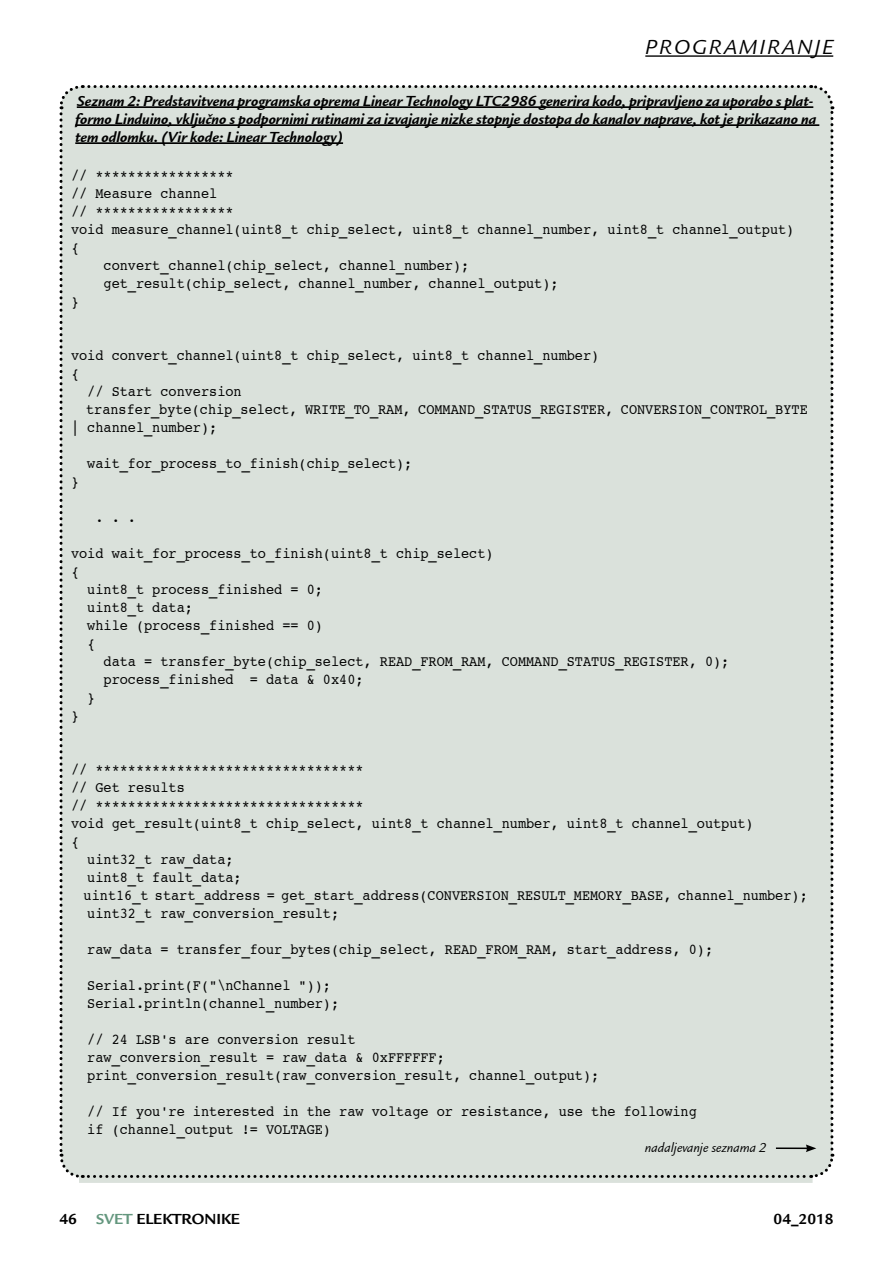
<style>
.page{position:relative;width:893px;height:1263px;background:#fff}
.page>*{position:absolute;margin:0;border:0;box-sizing:border-box;transform-origin:0 0}
.t1{font:italic 21px "Legacy San Itc T";color:#000}
.t2{font:15px/18px "Courier 10 Pitch BT";color:#000;scale:.9 1}
.t3{font:italic 700 15px/18px "Legacy San Itc T";color:#000}
.t4{font:700 15px "Legacy San Itc T";color:#000}
.t5{font:italic 13.5px "Legacy San Itc T";color:#000}
.s1{color:#64977e}
</style>
<div class="page">
<div style="left:79px;top:1147px;width:734px;height:36px;background:#dae1db"></div>
<div style="left:59px;top:85px;width:776px;height:1094px;background:#dae1db"></div>
<hr style="left:645px;top:55px;width:188px;height:2px;background:#000">
<h1 class="t1" style="left:645px;top:35px;width:64px">program</h1>
<h1 class="t1" style="left:759px;top:35px;width:22px">iranj</h1>
<h1 class="t1" style="left:822px;top:35px;width:13px">e</h1>
<p class="t3" style="left:75px;top:92px;width:742px">Seznam 2: Predstavitvena programska oprema Linear Technology LTC2986 generira kodo, pripravljeno za uporabo s plat&shy;formo Linduino, vključno s podpornimi rutinami za izvajanje nizke stopnje dostopa do kanalov naprave, kot je prikazano na tem odlomku. (Vir kode: Linear Technology)</p>
<p class="t2" style="left:71px;top:167px;width:182px">// *****************</p>
<p class="t2" style="left:71px;top:185px;width:164px">// Measure channel</p>
<p class="t2" style="left:71px;top:203px;width:182px">// *****************</p>
<p class="t2" style="left:71px;top:221px;width:805px">void measure_channel(uint8_t chip_select, uint8_t channel_number, uint8_t channel_output)</p>
<p class="t2" style="left:71px;top:239px;width:11px">{</p>
<p class="t2" style="left:104px;top:257px;width:408px">convert_channel(chip_select, channel_number);</p>
<p class="t2" style="left:104px;top:275px;width:507px">get_result(chip_select, channel_number, channel_output);</p>
<p class="t2" style="left:71px;top:293px;width:11px">}</p>
<p class="t2" style="left:71px;top:347px;width:588px">void convert_channel(uint8_t chip_select, uint8_t channel_number)</p>
<p class="t2" style="left:71px;top:365px;width:11px">{</p>
<p class="t2" style="left:87px;top:383px;width:173px">// Start conversion</p>
<p class="t2" style="left:86px;top:401px;width:803px">transfer_byte(chip_select, WRITE_TO_RAM, COMMAND_STATUS_REGISTER, CONVERSION_CONTROL_BYTE</p>
<p class="t2" style="left:71px;top:419px;width:164px">| channel_number);</p>
<p class="t2" style="left:87px;top:455px;width:363px">wait_for_process_to_finish(chip_select);</p>
<p class="t2" style="left:71px;top:473px;width:11px">}</p>
<p class="t2" style="left:95px;top:509px;width:47px">. . .</p>
<p class="t2" style="left:71px;top:545px;width:471px">void wait_for_process_to_finish(uint8_t chip_select)</p>
<p class="t2" style="left:71px;top:563px;width:11px">{</p>
<p class="t2" style="left:87px;top:581px;width:263px">uint8_t process_finished = 0;</p>
<p class="t2" style="left:87px;top:599px;width:119px">uint8_t data;</p>
<p class="t2" style="left:87px;top:617px;width:263px">while (process_finished == 0)</p>
<p class="t2" style="left:87px;top:635px;width:11px">{</p>
<p class="t2" style="left:104px;top:653px;width:697px">data = transfer_byte(chip_select, READ_FROM_RAM, COMMAND_STATUS_REGISTER, 0);</p>
<p class="t2" style="left:104px;top:671px;width:290px">process_finished = data &amp; 0x40;</p>
<p class="t2" style="left:87px;top:689px;width:11px">}</p>
<p class="t2" style="left:71px;top:707px;width:11px">}</p>
<p class="t2" style="left:71px;top:761px;width:327px">// *********************************</p>
<p class="t2" style="left:71px;top:779px;width:128px">// Get results</p>
<p class="t2" style="left:71px;top:797px;width:327px">// *********************************</p>
<p class="t2" style="left:71px;top:815px;width:760px">void get_result(uint8_t chip_select, uint8_t channel_number, uint8_t channel_output)</p>
<p class="t2" style="left:71px;top:833px;width:11px">{</p>
<p class="t2" style="left:87px;top:851px;width:164px">uint32_t raw_data;</p>
<p class="t2" style="left:87px;top:869px;width:173px">uint8_t fault_data;</p>
<p class="t2" style="left:84px;top:887px;width:806px">uint16_t start_address = get_start_address(CONVERSION_RESULT_MEMORY_BASE, channel_number);</p>
<p class="t2" style="left:87px;top:905px;width:281px">uint32_t raw_conversion_result;</p>
<p class="t2" style="left:87px;top:941px;width:697px">raw_data = transfer_four_bytes(chip_select, READ_FROM_RAM, start_address, 0);</p>
<p class="t2" style="left:87px;top:977px;width:281px">Serial.print(F("\nChannel "));<br>Serial.println(channel_number);</p>
<p class="t2" style="left:87px;top:1031px;width:570px">// 24 LSB's are conversion result<br>raw_conversion_result = raw_data &amp; 0xFFFFFF; print_conversion_result(raw_conversion_result, channel_output);</p>
<p class="t2" style="left:87px;top:1103px;width:679px">// If you're interested in the raw voltage or resistance, use the following if (channel_output != VOLTAGE)</p>
<p class="t5" style="left:645px;top:1140px;width:123px">nadaljevanje seznama 2</p>
<p class="t4" style="left:60px;top:1210px;width:19px">46</p>
<p class="t4" style="left:96px;top:1210px;width:146px"><span class="s1">SVET</span> ELEKTRONIKE</p>
<p class="t4" style="left:774px;top:1210px;width:62px">04_2018</p>
</div>
